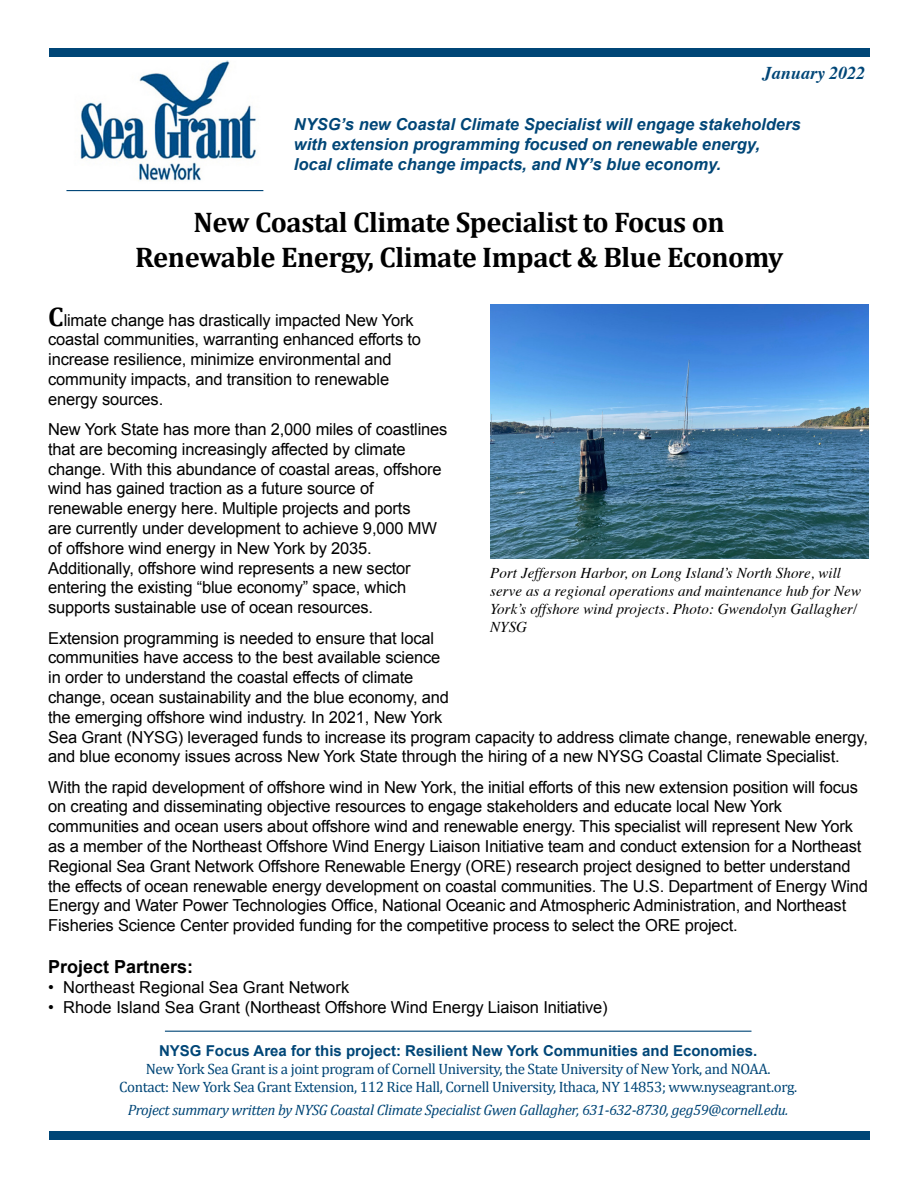
<style>
.page{position:relative;width:918px;height:1188px;background:#fff}
.page>*{position:absolute;margin:0;border:0;box-sizing:border-box;transform-origin:0 0}
.t1{font:700 28.5px/34.2px "Cambria";letter-spacing:-.015em;color:#000;text-align:center}
.t2{font:700 18px "Arial";color:#000}
.t3{font:italic 700 18px "Times";color:#004677}
.t4{font:16.5px/19.8px "Arial";letter-spacing:-.01em;color:#000}
.t5{font:italic 700 16.5px/19.8px "Arial";color:#004677}
.t6{font:15px/18px "Cambria";letter-spacing:-.025em;color:#004677;text-align:center}
.t7{font:italic 15px/18px "Times";letter-spacing:.005em;color:#000}
.t8{font:italic 15px "Cambria";letter-spacing:-.025em;color:#004677}
.t9{font:700 15px "Arial";color:#004677}
.s1{font-family:"Cambria";font-weight:700;font-size:27px}
</style>
<div class="page">
<img style="left:80px;top:60px;width:177px;height:121px">
<div style="left:49px;top:49px;width:821px;height:8px;background:#004677"></div>
<div style="left:49px;top:1131px;width:821px;height:8px;background:#004677"></div>
<hr style="left:165px;top:1031px;width:586px;height:1px;background:#004677">
<hr style="left:66px;top:190px;width:197px;height:1px;background:#004677">
<img style="left:490px;top:305px;width:378px;height:254px">
<p class="t3" style="left:763px;top:56px;width:104px">January 2022</p>
<p class="t5" style="left:294px;top:115px;width:508px">NYSG’s new Coastal Climate Specialist will engage stakeholders with extension programming focused on renewable energy, local climate change impacts, and NY’s blue economy.</p>
<h1 class="t1" style="left:135px;top:205px;width:649px">New Coastal Climate Specialist to Focus on<br>Renewable Energy, Climate Impact &amp; Blue Economy</h1>
<p class="t4" style="left:48px;top:310px;width:374px"><span class="s1">C</span>limate change has drastically impacted New York coastal communities, warranting enhanced efforts to increase resilience, minimize environmental and community impacts, and transition to renewable energy sources.</p>
<p class="t4" style="left:48px;top:420px;width:401px">New York State has more than 2,000 miles of coastlines that are becoming increasingly affected by climate change. With this abundance of coastal areas, offshore wind has gained traction as a future source of renewable energy here. Multiple projects and ports<br>are currently under development to achieve 9,000 MW of offshore wind energy in New York by 2035.<br>Additionally, offshore wind represents a new sector entering the existing “blue economy” space, which supports sustainable use of ocean resources.</p>
<p class="t4" style="left:48px;top:628px;width:821px">Extension programming is needed to ensure that local<br>communities have access to the best available science<br>in order to understand the coastal effects of climate<br>change, ocean sustainability and the blue economy, and<br>the emerging offshore wind industry. In 2021, New York<br>Sea Grant (NYSG) leveraged funds to increase its program capacity to address climate change, renewable energy, and blue economy issues across New York State through the hiring of a new NYSG Coastal Climate Specialist.</p>
<p class="t4" style="left:48px;top:777px;width:821px">With the rapid development of offshore wind in New York, the initial efforts of this new extension position will focus on creating and disseminating objective resources to engage stakeholders and educate local New York communities and ocean users about offshore wind and renewable energy. This specialist will represent New York as a member of the Northeast Offshore Wind Energy Liaison Initiative team and conduct extension for a Northeast Regional Sea Grant Network Offshore Renewable Energy (ORE) research project designed to better understand the effects of ocean renewable energy development on coastal communities. The U.S. Department of Energy Wind Energy and Water Power Technologies Office, National Oceanic and Atmospheric Administration, and Northeast Fisheries Science Center provided funding for the competitive process to select the ORE project.</p>
<p class="t2" style="left:48px;top:955px;width:147px">Project Partners:</p>
<p class="t4" style="left:48px;top:978px;width:303px">• Northeast Regional Sea Grant Network</p>
<p class="t4" style="left:48px;top:997px;width:561px">• Rhode Island Sea Grant (Northeast Offshore Wind Energy Liaison Initiative)</p>
<p class="t7" style="left:490px;top:563px;width:372px">Port Jefferson Harbor, on Long Island’s North Shore, will serve as a regional operations and maintenance hub for New York’s offshore wind projects. Photo: Gwendolyn Gallagher/ NYSG</p>
<p class="t9" style="left:159px;top:1041px;width:600px">NYSG Focus Area for this project: Resilient New York Communities and Economies.</p>
<p class="t6" style="left:119px;top:1060px;width:680px">New York Sea Grant is a joint program of Cornell University, the State University of New York, and NOAA.<br>Contact: New York Sea Grant Extension, 112 Rice Hall, Cornell University, Ithaca, NY 14853; www.nyseagrant.org.</p>
<p class="t8" style="left:128px;top:1101px;width:662px">Project summary written by NYSG Coastal Climate Specialist Gwen Gallagher, 631-632-8730, geg59@cornell.edu.</p>
</div>
